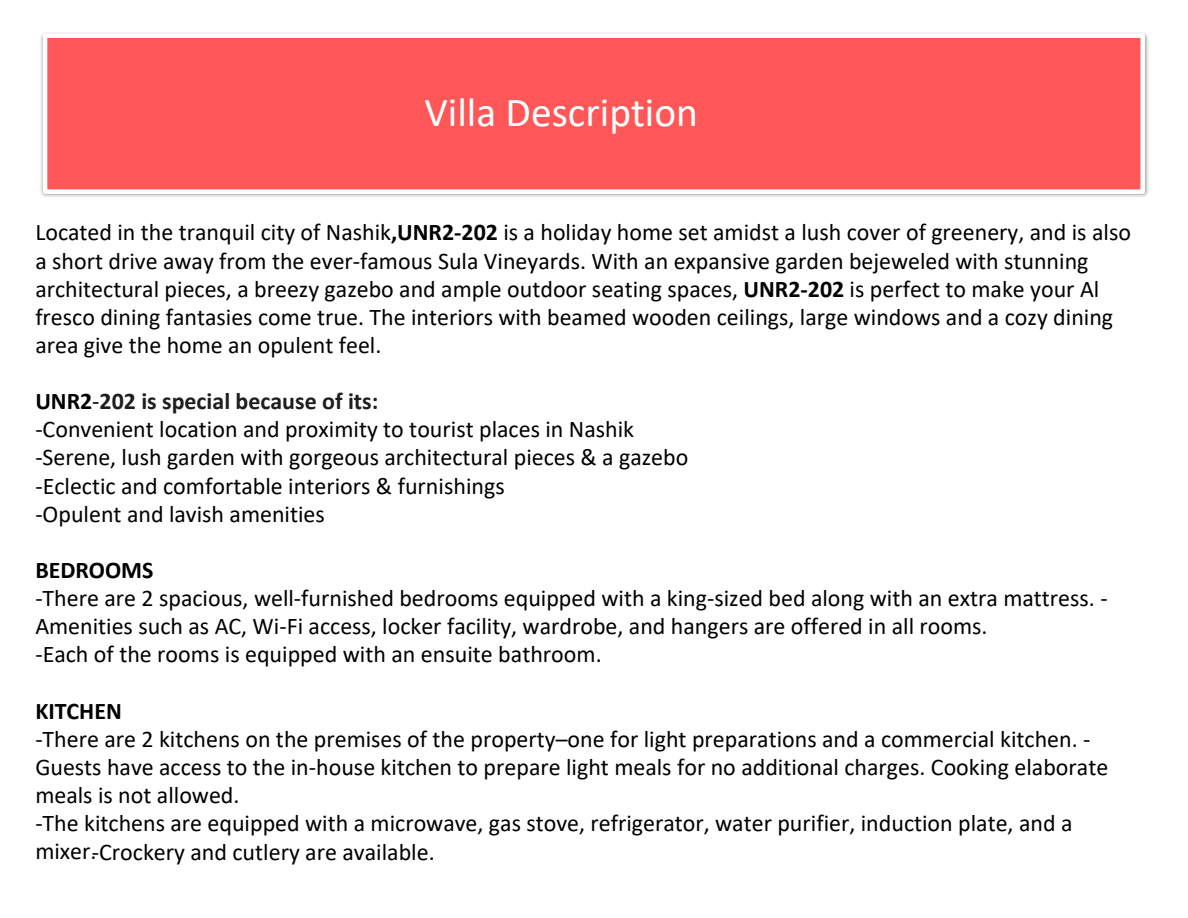
<style>
.page{position:relative;width:1188px;height:918px;background:#fff}
.page>*{position:absolute;margin:0;border:0;box-sizing:border-box;transform-origin:0 0}
.t1{font:41.4px "Calibri";color:#fff}
.t2{font:24px/28.2px "Calibri";color:#000}
.t3{font:700 24px "Calibri";color:#1e1e1e}
.t4{font:700 24px "Calibri";color:#000}
.s1{font-weight:700}
.s2{color:#000}
.s3{font-weight:400;color:#000}
</style>
<div class="page">
<img style="left:40px;top:32px;width:1109px;height:165px">
<div style="left:45px;top:36px;width:1098px;height:156px;background:#ff5757"></div>
<div style="left:43px;top:33px;width:1102px;height:161px;border:5px solid #fff"></div>
<p class="t1" style="left:424px;top:95px;width:275px">Villa Description</p>
<p class="t2" style="left:35px;top:220px;width:1097px">Located in the tranquil city of Nashik<span class="s1">,UNR2-202</span> is a holiday home set amidst a lush cover of greenery, and is also a short drive away from the ever-famous Sula Vineyards. With an expansive garden bejeweled with stunning architectural pieces, a breezy gazebo and ample outdoor seating spaces, <span class="s1">UNR2-202</span> is perfect to make your Al fresco dining fantasies come true. The interiors with beamed wooden ceilings, large windows and a cozy dining area give the home an opulent feel.</p>
<p class="t3" style="left:35px;top:391px;width:344px"><span class="s2">UNR2</span><span class="s3">-</span>202 is special because of its:</p>
<p class="t2" style="left:35px;top:417px;width:600px">-Convenient location and proximity to tourist places in Nashik</p>
<p class="t2" style="left:35px;top:445px;width:655px">-Serene, lush garden with gorgeous architectural pieces &amp; a gazebo</p>
<p class="t2" style="left:35px;top:473px;width:471px">-Eclectic and comfortable interiors &amp; furnishings</p>
<p class="t2" style="left:35px;top:502px;width:291px">-Opulent and lavish amenities</p>
<p class="t4" style="left:35px;top:560px;width:120px">BEDROOMS</p>
<p class="t2" style="left:35px;top:586px;width:1074px">-There are 2 spacious, well-furnished bedrooms equipped with a king-sized bed along with an extra mattress. -<br>Amenities such as AC, Wi-Fi access, locker facility, wardrobe, and hangers are offered in all rooms.</p>
<p class="t2" style="left:35px;top:642px;width:568px">-Each of the rooms is equipped with an ensuite bathroom.</p>
<p class="t4" style="left:35px;top:701px;width:88px">KITCHEN</p>
<p class="t2" style="left:35px;top:727px;width:1074px">-There are 2 kitchens on the premises of the property–one for light preparations and a commercial kitchen. -<br>Guests have access to the in-house kitchen to prepare light meals for no additional charges. Cooking elaborate meals is not allowed.</p>
<p class="t2" style="left:35px;top:811px;width:1039px">-The kitchens are equipped with a microwave, gas stove, refrigerator, water purifier, induction plate, and a</p>
<p class="t2" style="left:35px;top:839px;width:63px">mixer.</p>
<p class="t2" style="left:92px;top:839px;width:344px">-Crockery and cutlery are available.</p>
</div>
